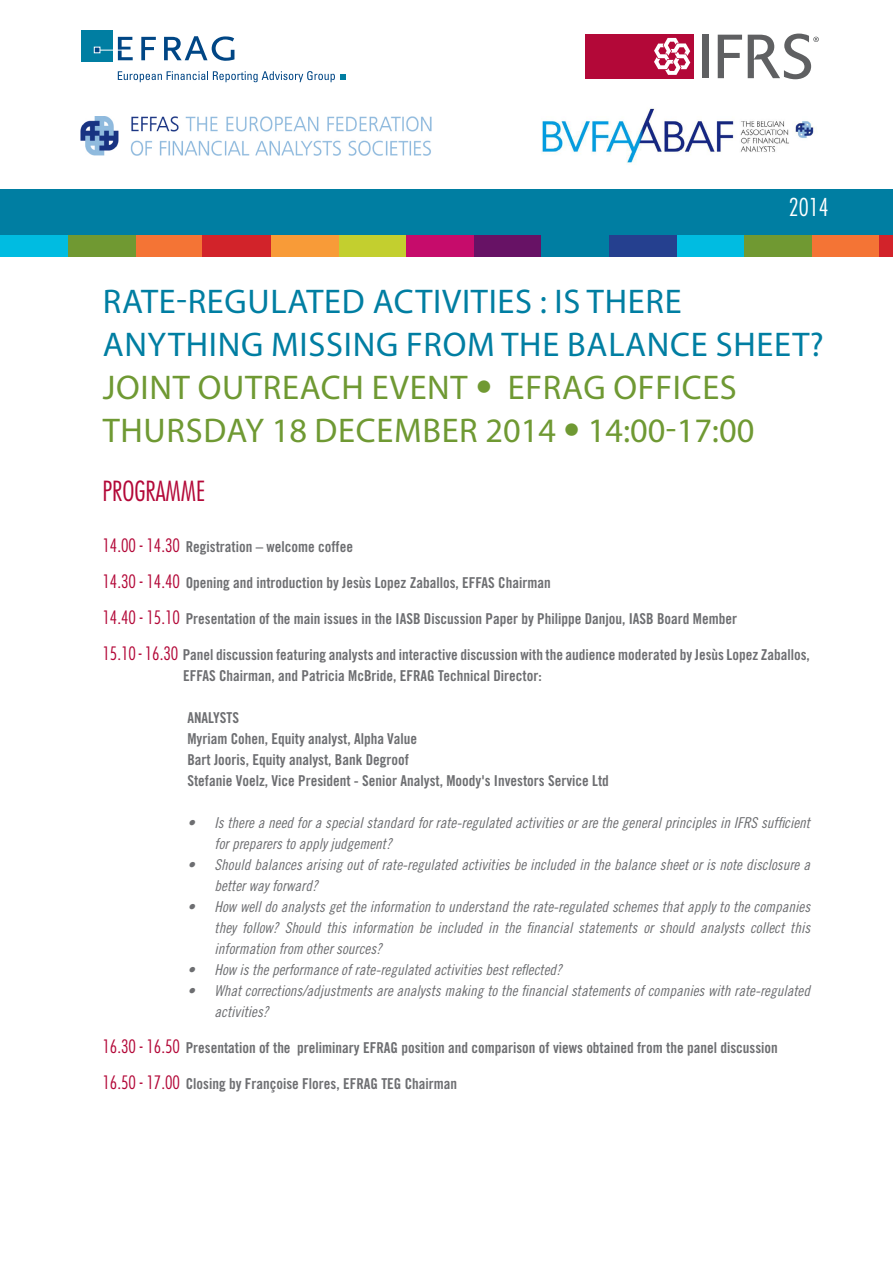
<style>
.page{position:relative;width:893px;height:1263px;background:#fff}
.page>*{position:absolute;margin:0;border:0;box-sizing:border-box;transform-origin:0 0}
.t1{font:34.35px/43px "Myriad Pro";letter-spacing:.02em;color:#007ea2}
.t2{font:34.35px "Myriad Pro";color:#6f9933}
.t3{font:300 condensed 27px "Futura Std";color:#b30838}
.t4{font:300 condensed 24px "Futura Std";color:#fff}
.t5{font:15px/21px "Trade Gothic LT Std Bd Cn 20";color:#6d6e71}
.t6{font:15px/21px "Trade Gothic LT Std Cn 18 Obl";color:#6d6e71}
.s1{color:#6f9933}
.s2{font-family:"Trade Gothic LT Std Cn 18";color:#709932}
.s3{font-family:"Trade Gothic LT Std Cn 18"}
.s4{font-family:"Futura Std";font-weight:300;font-stretch:condensed;font-size:18px;color:#b30838}
</style>
<div class="page">
<div style="left:136px;top:189px;width:68px;height:68px;background:#f47435"></div>
<hr style="left:0;top:189px;width:1px;height:68px;background:#25408f">
<div style="left:1px;top:189px;width:67px;height:68px;background:#00bce1"></div>
<div style="left:68px;top:189px;width:68px;height:68px;background:#709932"></div>
<div style="left:271px;top:189px;width:68px;height:68px;background:#f89b38"></div>
<div style="left:339px;top:189px;width:67px;height:68px;background:#c3cf2f"></div>
<div style="left:406px;top:189px;width:68px;height:68px;background:#c60c6b"></div>
<div style="left:474px;top:189px;width:68px;height:68px;background:#671265"></div>
<div style="left:541px;top:189px;width:68px;height:68px;background:#007ea2"></div>
<div style="left:609px;top:189px;width:68px;height:68px;background:#25408f"></div>
<div style="left:677px;top:189px;width:68px;height:68px;background:#00bce1"></div>
<div style="left:745px;top:189px;width:67px;height:68px;background:#709932"></div>
<div style="left:812px;top:189px;width:68px;height:68px;background:#f47435"></div>
<div style="left:880px;top:189px;width:13px;height:68px;background:#d2232a"></div>
<div style="left:203px;top:189px;width:68px;height:68px;background:#d2232a"></div>
<div style="left:0;top:189px;width:893px;height:46px;background:#007ea2"></div>
<svg style="left:118px;top:37px;width:15px;height:23px"></svg>
<svg style="left:141px;top:37px;width:15px;height:23px"></svg>
<svg style="left:164px;top:36px;width:70px;height:25px"></svg>
<svg style="left:118px;top:71px;width:228px;height:11px"></svg>
<div style="left:81px;top:31px;width:31px;height:31px;background:#007ea2"></div>
<svg style="left:94px;top:47px;width:6px;height:6px"></svg>
<hr style="left:100px;top:50px;width:33px;height:1px;background:#fff">
<div style="left:585px;top:34px;width:109px;height:44px;background:#b30838"></div>
<svg style="left:654px;top:38px;width:36px;height:37px"></svg>
<div style="left:702px;top:35px;width:7px;height:43px;background:#5f6062"></div>
<svg style="left:718px;top:35px;width:24px;height:43px"></svg>
<svg style="left:748px;top:34px;width:71px;height:45px"></svg>
<img style="left:81px;top:116px;width:350px;height:39px">
<img style="left:541px;top:107px;width:274px;height:57px">
<h3 class="t4" style="left:789px;top:193px;width:41px">2014</h3>
<h1 class="t1" style="left:103px;top:279px;width:722px">RATE-REGULATED ACTIVITIES : IS THERE<br>ANYTHING MISSING FROM THE BALANCE SHEET?<br><span class="s1">JOINT OUTREACH EVENT</span> <span class="s2">•</span> <span class="s1">EFRAG OFFICES<br>THU</span></h1>
<h1 class="t2" style="left:167px;top:409px;width:40px">RSDAY</h1>
<h1 class="t2" style="left:272px;top:409px;width:484px">18 DECEMBER 2014 <span class="s3">•</span> 14:00-17:00</h1>
<h2 class="t3" style="left:102px;top:475px;width:104px">PROGRAMME</h2>
<p class="t5" style="left:102px;top:536px;width:252px"><span class="s4">14.00 - 14.30</span> Registration – welcome coffee</p>
<p class="t5" style="left:102px;top:572px;width:450px"><span class="s4">14.30 - 14.40</span> Opening and introduction by Jesùs Lopez Zaballos, EFFAS Chairman</p>
<p class="t5" style="left:102px;top:608px;width:636px"><span class="s4">14.40 - 15.10</span> Presentation of the main issues in the IASB Discussion Paper by Philippe Danjou, IASB Board Member</p>
<p class="t5" style="left:183px;top:644px;width:628px;text-indent:-81px"><span class="s4">15.10 - 16.30</span> Panel discussion featuring analysts and interactive discussion with the audience moderated by Jesùs Lopez Zaballos,<br>EFFAS Chairman, and Patricia McBride, EFRAG Technical Director:</p>
<p class="t5" style="left:187px;top:707px;width:423px">ANALYSTS<br>Myriam Cohen, Equity analyst, Alpha Value<br>Bart Jooris, Equity analyst, Bank Degroof<br>Stefanie Voelz, Vice President - Senior Analyst, Moody's Investors Service Ltd</p>
<p class="t6" style="left:215px;top:812px;width:597px;text-indent:-27px">• Is there a need for a special standard for rate-regulated activities or are the general principles in IFRS sufficient for preparers to apply judgement?</p>
<p class="t6" style="left:215px;top:854px;width:597px;text-indent:-27px">• Should balances arising out of rate-regulated activities be included in the balance sheet or is note disclosure a better way forward?</p>
<p class="t6" style="left:215px;top:896px;width:597px;text-align:justify;text-indent:-27px">• How well do analysts get the information to understand the rate-regulated schemes that apply to the companies they follow? Should this information be included in the financial statements or should analysts collect this information from other sources?</p>
<p class="t6" style="left:188px;top:959px;width:376px">• How is the performance of rate-regulated activities best reflected?</p>
<p class="t6" style="left:214px;top:980px;width:597px;text-indent:-27px">• What corrections/adjustments are analysts making to the financial statements of companies with rate-regulated activities?</p>
<p class="t5" style="left:102px;top:1037px;width:677px"><span class="s4">16.30 - 16.50</span> Presentation of the preliminary EFRAG position and comparison of views obtained from the panel discussion</p>
<p class="t5" style="left:102px;top:1073px;width:356px"><span class="s4">16.50 - 17.00</span> Closing by Françoise Flores, EFRAG TEG Chairman</p>
</div>
